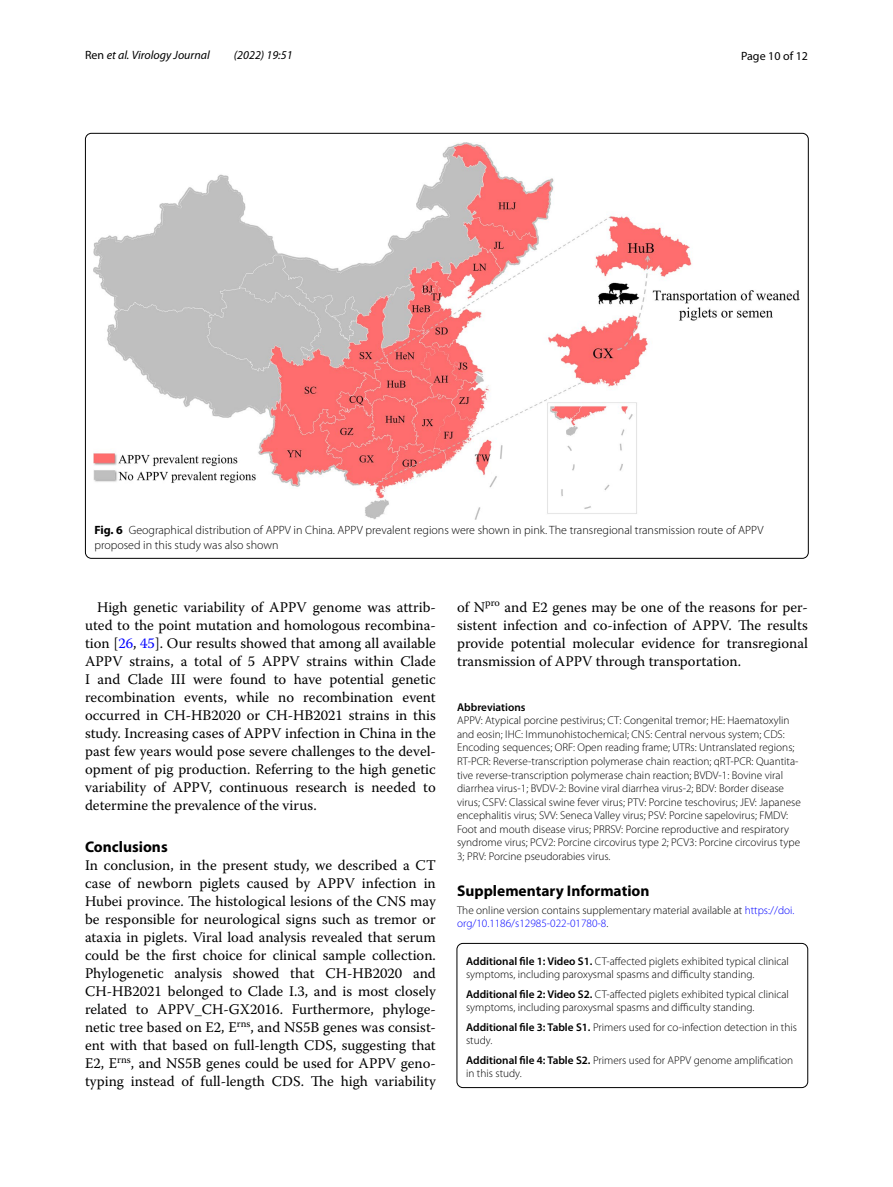
<style>
.page{position:relative;width:893px;height:1187px;background:#fff}
.page>*{position:absolute;margin:0;border:0;box-sizing:border-box;transform-origin:0 0}
.t1{font:700 15.45px "Myriad Pro";color:#000}
.t2{font:14.7px/18px "Warnock Pro";color:#000;text-align:justify}
.t3{font:300 12px/15px "Myriad Pro";color:#000}
.t4{font:italic 12px "Myriad Pro";color:#000}
.t5{font:12px "Myriad Pro";color:#000}
.t6{font:300 11.25px/13.5px "Myriad Pro";color:#000}
.t7{font:600 11.25px "Myriad Pro";color:#000}
.s1{font-style:normal}
.s2{font-weight:700}
.s3{color:#00f}
.s4{font-weight:600}
</style>
<div class="page">
<div style="left:457px;top:943px;width:351px;height:144px;border:1px solid #000;border-radius:6px"></div>
<img style="left:94px;top:142px;width:706px;height:377px">
<p class="t4" style="left:85px;top:48px;width:126px"><span class="s1">Ren</span> et al. Virology Journal</p>
<p class="t4" style="left:234px;top:48px;width:60px">(2022) 19:51</p>
<p class="t5" style="left:741px;top:48px;width:68px">Page 10 of 12</p>
<p class="t3" style="left:94px;top:523px;width:671px"><span class="s2">Fig. 6</span> Geographical distribution of APPV in China. APPV prevalent regions were shown in pink. The transregional transmission route of APPV proposed in this study was also shown</p>
<p class="t2" style="left:85px;top:597px;width:352px;text-indent:12px">High genetic variability of APPV genome was attrib&shy;uted to the point mutation and homologous recombina&shy;tion [<span class="s3">26</span>, <span class="s3">45</span>]. Our results showed that among all available APPV strains, a total of 5 APPV strains within Clade I and Clade III were found to have potential genetic recombination events, while no recombination event occurred in CH-HB2020 or CH-HB2021 strains in this study. Increasing cases of APPV infection in China in the past few years would pose severe challenges to the devel&shy;opment of pig production. Referring to the high genetic variability of APPV, continuous research is needed to determine the prevalence of the virus.</p>
<p class="t1" style="left:85px;top:837px;width:84px">Conclusions</p>
<p class="t2" style="left:85px;top:856px;width:352px">In conclusion, in the present study, we described a CT case of newborn piglets caused by APPV infection in Hubei province. The histological lesions of the CNS may be responsible for neurological signs such as tremor or ataxia in piglets. Viral load analysis revealed that serum could be the first choice for clinical sample collection.<br>Phylogenetic analysis showed that CH-HB2020 and CH-HB2021 belonged to Clade I.3, and is most closely related to APPV_CH-GX2016. Furthermore, phyloge&shy;netic tree based on E2, E<sup>rns</sup>, and NS5B genes was consist&shy;ent with that based on full-length CDS, suggesting that E2, E<sup>rns</sup>, and NS5B genes could be used for APPV geno&shy;typing instead of full-length CDS. The high variability</p>
<p class="t2" style="left:457px;top:597px;width:352px">of N<sup>pro</sup> and E2 genes may be one of the reasons for per&shy;sistent infection and co-infection of APPV. The results provide potential molecular evidence for transregional transmission of APPV through transportation.</p>
<p class="t7" style="left:457px;top:700px;width:70px">Abbreviations</p>
<p class="t6" style="left:457px;top:714px;width:345px">APPV: Atypical porcine pestivirus; CT: Congenital tremor; HE: Haematoxylin and eosin; IHC: Immunohistochemical; CNS: Central nervous system; CDS:<br>Encoding sequences; ORF: Open reading frame; UTRs: Untranslated regions; RT‑PCR: Reverse‑transcription polymerase chain reaction; qRT-PCR: Quantita&shy;tive reverse‑transcription polymerase chain reaction; BVDV-1: Bovine viral diarrhea virus-1; BVDV-2: Bovine viral diarrhea virus-2; BDV: Border disease virus; CSFV: Classical swine fever virus; PTV: Porcine teschovirus; JEV: Japanese encephalitis virus; SVV: Seneca Valley virus; PSV: Porcine sapelovirus; FMDV:<br>Foot and mouth disease virus; PRRSV: Porcine reproductive and respiratory syndrome virus; PCV2: Porcine circovirus type 2; PCV3: Porcine circovirus type 3; PRV: Porcine pseudorabies virus.</p>
<p class="t1" style="left:457px;top:880px;width:194px">Supplementary Information</p>
<p class="t6" style="left:457px;top:903px;width:339px">The online version contains supplementary material available at <span class="s3">https://doi. org/10.1186/s12985-022-01780-8</span>.</p>
<p class="t6" style="left:466px;top:954px;width:324px"><span class="s4">Additional file 1: Video S1.</span> CT-affected piglets exhibited typical clinical symptoms, including paroxysmal spasms and difficulty standing.</p>
<p class="t6" style="left:466px;top:987px;width:324px"><span class="s4">Additional file 2: Video S2.</span> CT-affected piglets exhibited typical clinical symptoms, including paroxysmal spasms and difficulty standing.</p>
<p class="t6" style="left:466px;top:1020px;width:332px"><span class="s4">Additional file 3: Table S1.</span> Primers used for co-infection detection in this study.</p>
<p class="t6" style="left:466px;top:1053px;width:328px"><span class="s4">Additional file 4: Table S2.</span> Primers used for APPV genome amplification in this study.</p>
</div>
